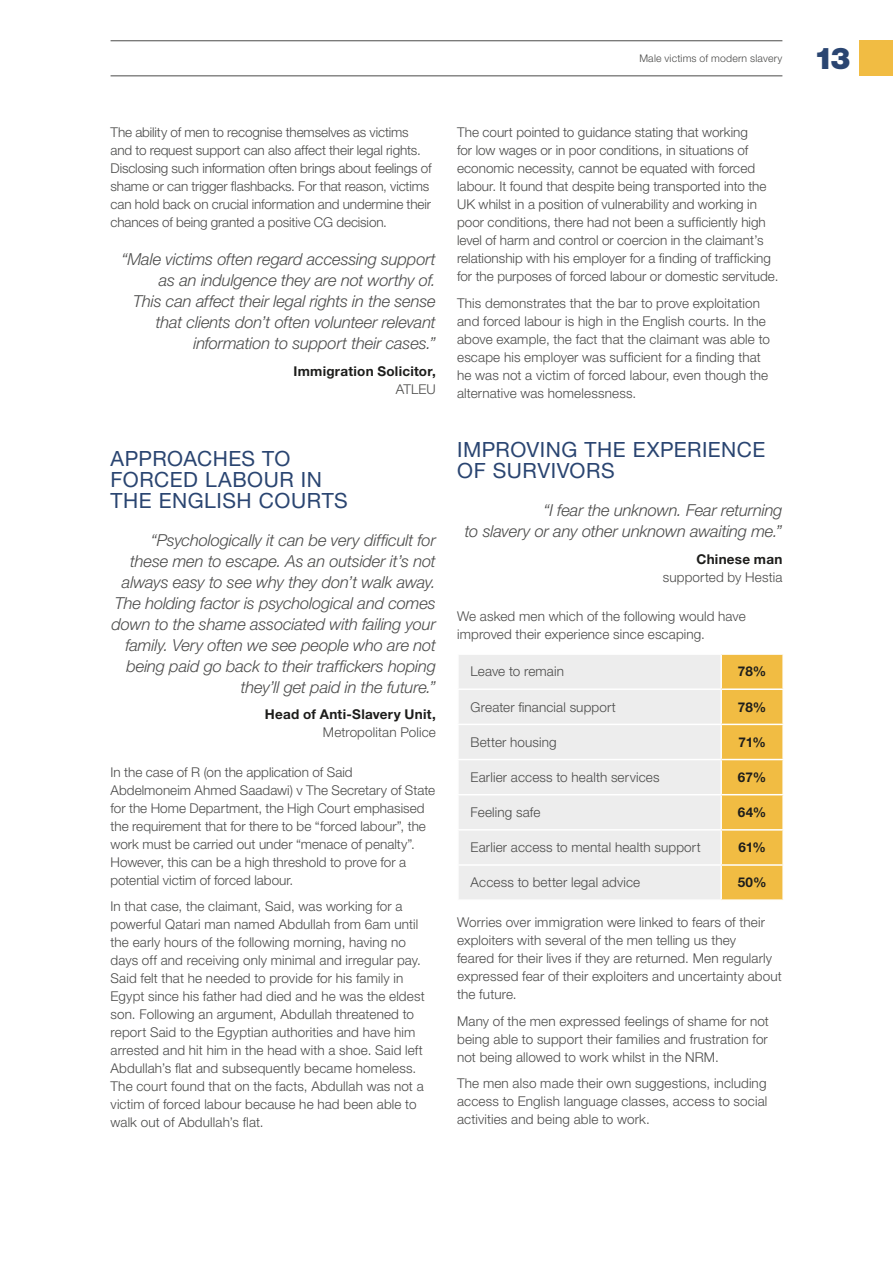
<style>
.page{position:relative;width:893px;height:1263px;background:#fff}
.page>*{position:absolute;margin:0;border:0;box-sizing:border-box;transform-origin:0 0}
.t1{font:900 30px "Helvetica Neue LT Std";color:#2a4571}
.t2{font:21px/21px "Helvetica Neue LT Std";letter-spacing:.025em;color:#2a4571}
.t3{font:italic 300 16.5px/21px "Helvetica Neue LT Std";letter-spacing:-.01em;color:#4b4b4a;text-align:right}
.t4{font:300 13.5px/18px "Helvetica Neue LT Std";letter-spacing:.005em;color:#4b4b4a}
.t5{font:700 13.5px "Helvetica Neue LT Std";letter-spacing:.02em;color:#1d1d1b}
.t6{font:300 10.5px "Helvetica Neue LT Std";letter-spacing:.02em;color:#4b4b4a}
</style>
<div class="page">
<div style="left:459px;top:655px;width:261px;height:244px;background:#ededed"></div>
<div style="left:722px;top:655px;width:60px;height:244px;background:#f1bc43"></div>
<hr style="left:457px;top:688px;width:264px;height:2px;background:#fff">
<hr style="left:721px;top:688px;width:63px;height:2px;background:#fff">
<hr style="left:457px;top:724px;width:264px;height:1px;background:#fff">
<hr style="left:721px;top:724px;width:63px;height:1px;background:#fff">
<hr style="left:457px;top:759px;width:264px;height:1px;background:#fff">
<hr style="left:721px;top:759px;width:63px;height:1px;background:#fff">
<hr style="left:457px;top:794px;width:264px;height:1px;background:#fff">
<hr style="left:721px;top:794px;width:63px;height:1px;background:#fff">
<hr style="left:457px;top:829px;width:264px;height:1px;background:#fff">
<hr style="left:721px;top:829px;width:63px;height:1px;background:#fff">
<hr style="left:457px;top:864px;width:264px;height:2px;background:#fff">
<hr style="left:721px;top:864px;width:63px;height:2px;background:#fff">
<div style="left:859px;top:40px;width:34px;height:35px;background:#f1bc43"></div>
<hr style="left:111px;top:41px;width:671px;height:1px;background:#4b4b4a">
<hr style="left:111px;top:76px;width:671px;height:1px;background:#4b4b4a">
<p class="t6" style="left:639px;top:52px;width:145px">Male victims of modern slavery</p>
<h1 class="t1" style="left:814px;top:40px;width:38px">13</h1>
<p class="t4" style="left:111px;top:123px;width:322px">The ability of men to recognise themselves as victims and to request support can also affect their legal rights.<br>Disclosing such information often brings about feelings of shame or can trigger flashbacks. For that reason, victims can hold back on crucial information and undermine their chances of being granted a positive CG decision.</p>
<p class="t3" style="left:121px;top:249px;width:316px">“Male victims often regard accessing support as an indulgence they are not worthy of.<br>This can affect their legal rights in the sense that clients don’t often volunteer relevant information to support their cases.”</p>
<p class="t5" style="left:293px;top:363px;width:144px">Immigration Solicitor,</p>
<p class="t4" style="left:396px;top:380px;width:41px">ATLEU</p>
<h2 class="t2" style="left:111px;top:447px;width:239px">APPROACHES TO<br>FORCED LABOUR IN<br>THE ENGLISH COURTS</h2>
<p class="t3" style="left:112px;top:529px;width:326px">“Psychologically it can be very difficult for these men to escape. As an outsider it’s not always easy to see why they don’t walk away.<br>The holding factor is psychological and comes down to the shame associated with failing your family. Very often we see people who are not being paid go back to their traffickers hoping they’ll get paid in the future.”</p>
<p class="t5" style="left:265px;top:706px;width:172px">Head of Anti-Slavery Unit,</p>
<p class="t4" style="left:323px;top:723px;width:114px">Metropolitan Police</p>
<p class="t4" style="left:111px;top:762px;width:326px">In the case of R (on the application of Said Abdelmoneim Ahmed Saadawi) v The Secretary of State for the Home Department, the High Court emphasised the requirement that for there to be “forced labour”, the work must be carried out under “menace of penalty”.<br>However, this can be a high threshold to prove for a potential victim of forced labour.</p>
<p class="t4" style="left:111px;top:897px;width:316px">In that case, the claimant, Said, was working for a powerful Qatari man named Abdullah from 6am until the early hours of the following morning, having no days off and receiving only minimal and irregular pay.<br>Said felt that he needed to provide for his family in Egypt since his father had died and he was the eldest son. Following an argument, Abdullah threatened to report Said to the Egyptian authorities and have him arrested and hit him in the head with a shoe. Said left Abdullah’s flat and subsequently became homeless.<br>The court found that on the facts, Abdullah was not a victim of forced labour because he had been able to walk out of Abdullah’s flat.</p>
<p class="t4" style="left:457px;top:123px;width:323px">The court pointed to guidance stating that working<br>for low wages or in poor conditions, in situations of economic necessity, cannot be equated with forced labour. It found that despite being transported into the UK whilst in a position of vulnerability and working in poor conditions, there had not been a sufficiently high level of harm and control or coercion in the claimant’s relationship with his employer for a finding of trafficking for the purposes of forced labour or domestic servitude.</p>
<p class="t4" style="left:457px;top:293px;width:314px">This demonstrates that the bar to prove exploitation and forced labour is high in the English courts. In the above example, the fact that the claimant was able to escape his employer was sufficient for a finding that he was not a victim of forced labour, even though the alternative was homelessness.</p>
<h2 class="t2" style="left:457px;top:439px;width:310px">IMPROVING THE EXPERIENCE<br>OF SURVIVORS</h2>
<p class="t3" style="left:465px;top:499px;width:319px">“I fear the unknown. Fear returning<br>to slavery or any other unknown awaiting me.”</p>
<p class="t5" style="left:696px;top:550px;width:87px">Chinese man</p>
<p class="t4" style="left:663px;top:567px;width:121px">supported by Hestia</p>
<p class="t4" style="left:457px;top:607px;width:290px">We asked men which of the following would have improved their experience since escaping.</p>
<p class="t4" style="left:471px;top:662px;width:95px">Leave to remain</p>
<p class="t5" style="left:738px;top:663px;width:30px">78%</p>
<p class="t4" style="left:471px;top:697px;width:147px">Greater financial support</p>
<p class="t5" style="left:738px;top:698px;width:30px">78%</p>
<p class="t4" style="left:471px;top:733px;width:88px">Better housing</p>
<p class="t5" style="left:738px;top:734px;width:29px">71%</p>
<p class="t4" style="left:471px;top:768px;width:191px">Earlier access to health services</p>
<p class="t5" style="left:738px;top:769px;width:30px">67%</p>
<p class="t4" style="left:471px;top:803px;width:71px">Feeling safe</p>
<p class="t5" style="left:738px;top:804px;width:30px">64%</p>
<p class="t4" style="left:471px;top:838px;width:232px">Earlier access to mental health support</p>
<p class="t5" style="left:738px;top:839px;width:29px">61%</p>
<p class="t4" style="left:471px;top:873px;width:171px">Access to better legal advice</p>
<p class="t5" style="left:738px;top:874px;width:30px">50%</p>
<p class="t4" style="left:457px;top:913px;width:326px">Worries over immigration were linked to fears of their exploiters with several of the men telling us they<br>feared for their lives if they are returned. Men regularly expressed fear of their exploiters and uncertainty about the future.</p>
<p class="t4" style="left:457px;top:1012px;width:313px;text-align:justify">Many of the men expressed feelings of shame for not being able to support their families and frustration for not being allowed to work whilst in the NRM.</p>
<p class="t4" style="left:457px;top:1074px;width:312px;text-align:justify">The men also made their own suggestions, including access to English language classes, access to social activities and being able to work.</p>
</div>
